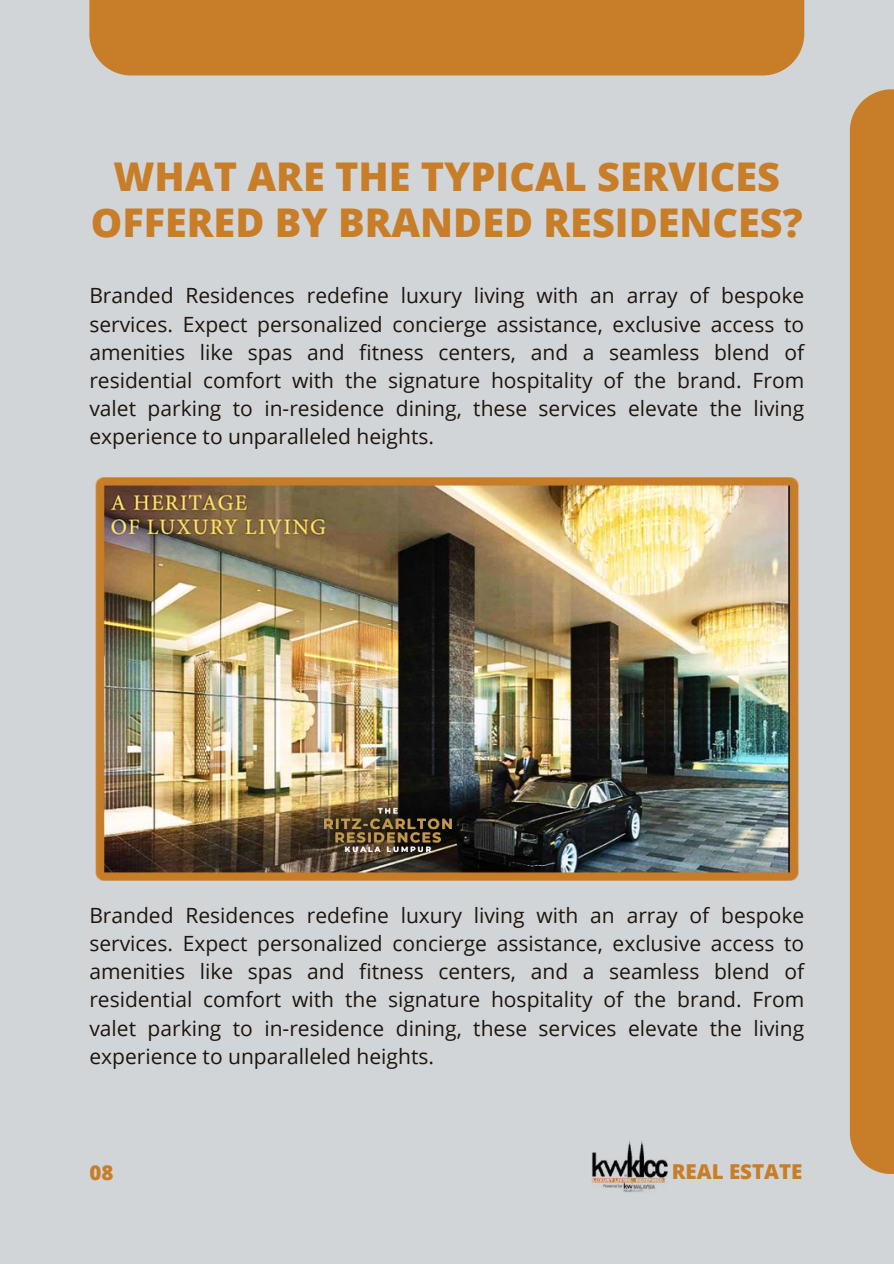
<style>
.page{position:relative;width:894px;height:1264px;background:#fff}
.page>*{position:absolute;margin:0;border:0;box-sizing:border-box;transform-origin:0 0}
.t1{font:800 39.6px/45.8px "Open Sans";color:#c87e28;text-align:center}
.t2{font:21px/28.2px "Open Sans";color:#1d160e;text-align:justify}
.t3{font:800 20.55px "Open Sans";color:#c87e28}
</style>
<div class="page">
<div style="left:0;top:0;width:893px;height:1263px;background:#d2d5d8"></div>
<div style="left:849px;top:89px;width:44px;height:1084px;background:#c87e28"></div>
<div style="left:89px;top:0;width:715px;height:75px;background:#c87e28"></div>
<img style="left:95px;top:477px;width:704px;height:403px">
<img style="left:592px;top:1140px;width:76px;height:52px">
<img style="left:295px;top:738px;width:185px;height:143px">
<h1 class="t1" style="left:91px;top:153px;width:713px">WHAT ARE THE TYPICAL SERVICES<br>OFFERED BY BRANDED RESIDENCES?</h1>
<p class="t2" style="left:89px;top:281px;width:716px">Branded Residences redefine luxury living with an array of bespoke services. Expect personalized concierge assistance, exclusive access to amenities like spas and fitness centers, and a seamless blend of residential comfort with the signature hospitality of the brand. From valet parking to in-residence dining, these services elevate the living experience to unparalleled heights.</p>
<p class="t2" style="left:89px;top:900px;width:716px">Branded Residences redefine luxury living with an array of bespoke services. Expect personalized concierge assistance, exclusive access to amenities like spas and fitness centers, and a seamless blend of residential comfort with the signature hospitality of the brand. From valet parking to in-residence dining, these services elevate the living experience to unparalleled heights.</p>
<p class="t3" style="left:89px;top:1158px;width:26px">08</p>
<p class="t3" style="left:671px;top:1156px;width:132px">REAL ESTATE</p>
</div>
